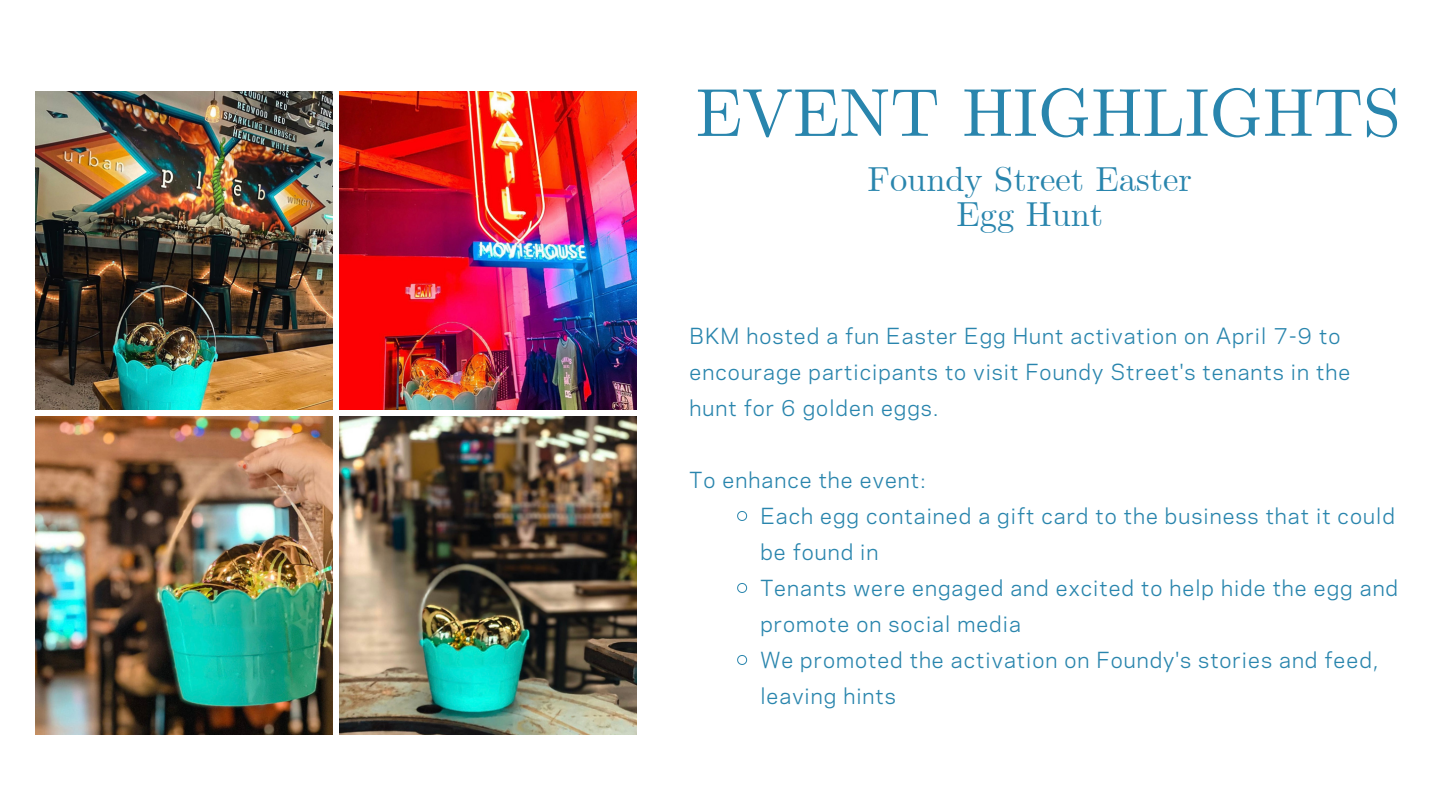
<style>
.page{position:relative;width:1440px;height:810px;background:#fff}
.page>*{position:absolute;margin:0;border:0;box-sizing:border-box;transform-origin:0 0}
.t1{font:68.1px "CMU Serif";color:#2985ad}
.t2{font:34.5px/34.5px "CMU Serif";color:#2985ad;text-align:center}
.t3{font:20.8px/36px "Galaxie Polaris";letter-spacing:.05em;color:#2985ad}
</style>
<div class="page">
<img style="left:35px;top:91px;width:297px;height:318px">
<img style="left:340px;top:91px;width:297px;height:318px">
<img style="left:35px;top:417px;width:297px;height:318px">
<img style="left:340px;top:417px;width:297px;height:318px">
<svg style="left:737px;top:511px;width:10px;height:10px"></svg>
<svg style="left:737px;top:583px;width:10px;height:10px"></svg>
<svg style="left:737px;top:655px;width:10px;height:10px"></svg>
<p class="t1" style="left:696px;top:72px;width:707px">EVENT HIGHLIGHTS</p>
<p class="t2" style="left:868px;top:164px;width:326px">Foundy Street Easter<br>Egg Hunt</p>
<p class="t3" style="left:690px;top:316px;width:662px">BKM hosted a fun Easter Egg Hunt activation on April 7-9 to encourage participants to visit Foundy Street's tenants in the hunt for 6 golden eggs.</p>
<p class="t3" style="left:690px;top:460px;width:238px">To enhance the event:</p>
<p class="t3" style="left:760px;top:496px;width:636px">Each egg contained a gift card to the business that it could be found in</p>
<p class="t3" style="left:760px;top:568px;width:639px">Tenants were engaged and excited to help hide the egg and promote on social media</p>
<p class="t3" style="left:760px;top:640px;width:620px">We promoted the activation on Foundy's stories and feed, leaving hints</p>
</div>
